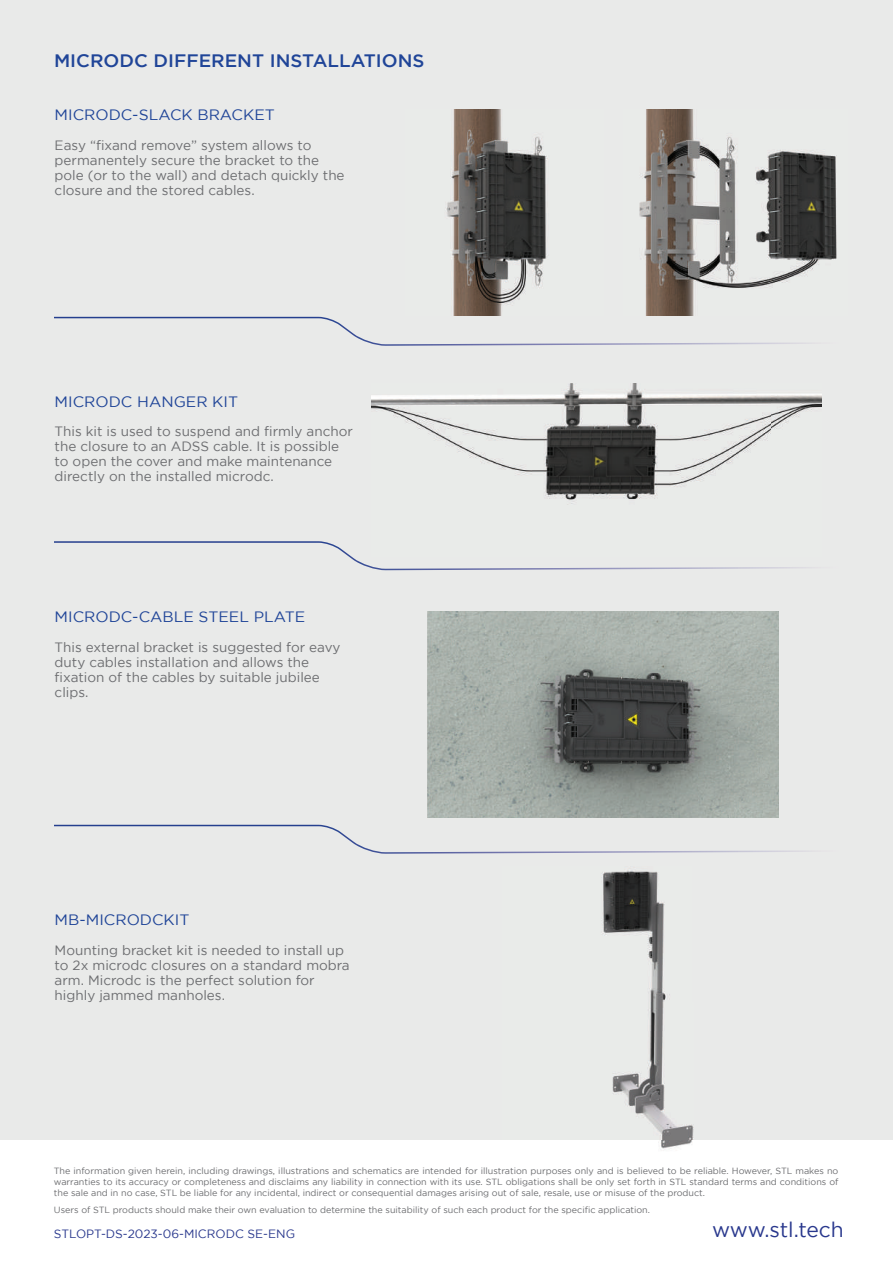
<style>
.page{position:relative;width:893px;height:1263px;background:#fff}
.page>*{position:absolute;margin:0;border:0;box-sizing:border-box;transform-origin:0 0}
.t1{font:21px "Gotham";letter-spacing:-.01em;color:#29388d}
.t2{font:500 18px "Gotham";color:#204598;scale:1.04 1}
.t3{font:15px "Gotham";color:#204598;scale:1.04 1}
.t4{font:13.5px/15px "Gotham";color:#6c6d70}
.t5{font:12px "Gotham";color:#29388d}
.t6{font:9px/10.8px "Gotham";color:#6c6d70;text-align:justify}
</style>
<div class="page">
<div style="left:0;top:0;width:893px;height:1140px;background:#e9eae9"></div>
<img style="left:371px;top:383px;width:451px;height:122px">
<img style="left:428px;top:611px;width:351px;height:206px">
<img style="left:603px;top:870px;width:91px;height:280px">
<svg style="left:54px;top:317px;width:755px;height:29px"></svg>
<svg style="left:54px;top:541px;width:755px;height:29px"></svg>
<svg style="left:54px;top:825px;width:755px;height:29px"></svg>
<img style="left:446px;top:109px;width:102px;height:206px">
<img style="left:639px;top:109px;width:198px;height:206px">
<h2 class="t2" style="left:54px;top:51px;width:358px">MICRODC DIFFERENT INSTALLATIONS</h2>
<h3 class="t3" style="left:55px;top:107px;width:213px">MICRODC-SLACK BRACKET</h3>
<h3 class="t4" style="left:55px;top:137px;width:291px">Easy “fixand remove” system allows to permanentely secure the bracket to the pole (or to the wall) and detach quickly the closure and the stored cables.</h3>
<h3 class="t3" style="left:55px;top:393px;width:178px">MICRODC HANGER KIT</h3>
<h3 class="t4" style="left:55px;top:424px;width:300px">This kit is used to suspend and firmly anchor the closure to an ADSS cable. It is possible to open the cover and make maintenance directly on the installed microdc.</h3>
<h3 class="t3" style="left:55px;top:609px;width:242px">MICRODC-CABLE STEEL PLATE</h3>
<h3 class="t4" style="left:55px;top:639px;width:287px">This external bracket is suggested for eavy duty cables installation and allows the fixation of the cables by suitable jubilee clips.</h3>
<h3 class="t3" style="left:55px;top:912px;width:131px">MB-MICRODCKIT</h3>
<h3 class="t4" style="left:55px;top:942px;width:297px">Mounting bracket kit is needed to install up to 2x microdc closures on a standard mobra arm. Microdc is the perfect solution for highly jammed manholes.</h3>
<p class="t6" style="left:54px;top:1165px;width:786px">The information given herein, including drawings, illustrations and schematics are intended for illustration purposes only and is believed to be reliable. However, STL makes no warranties to its accuracy or completeness and disclaims any liability in connection with its use. STL obligations shall be only set forth in STL standard terms and conditions of the sale and in no case, STL be liable for any incidental, indirect or consequential damages arising out of sale, resale, use or misuse of the product.</p>
<p class="t6" style="left:54px;top:1204px;width:598px">Users of STL products should make their own evaluation to determine the suitability of such each product for the specific application.</p>
<h3 class="t5" style="left:54px;top:1227px;width:243px">STLOPT-DS-2023-06-MICRODC SE-ENG</h3>
<h1 class="t1" style="left:712px;top:1218px;width:133px">www.stl.tech</h1>
</div>
